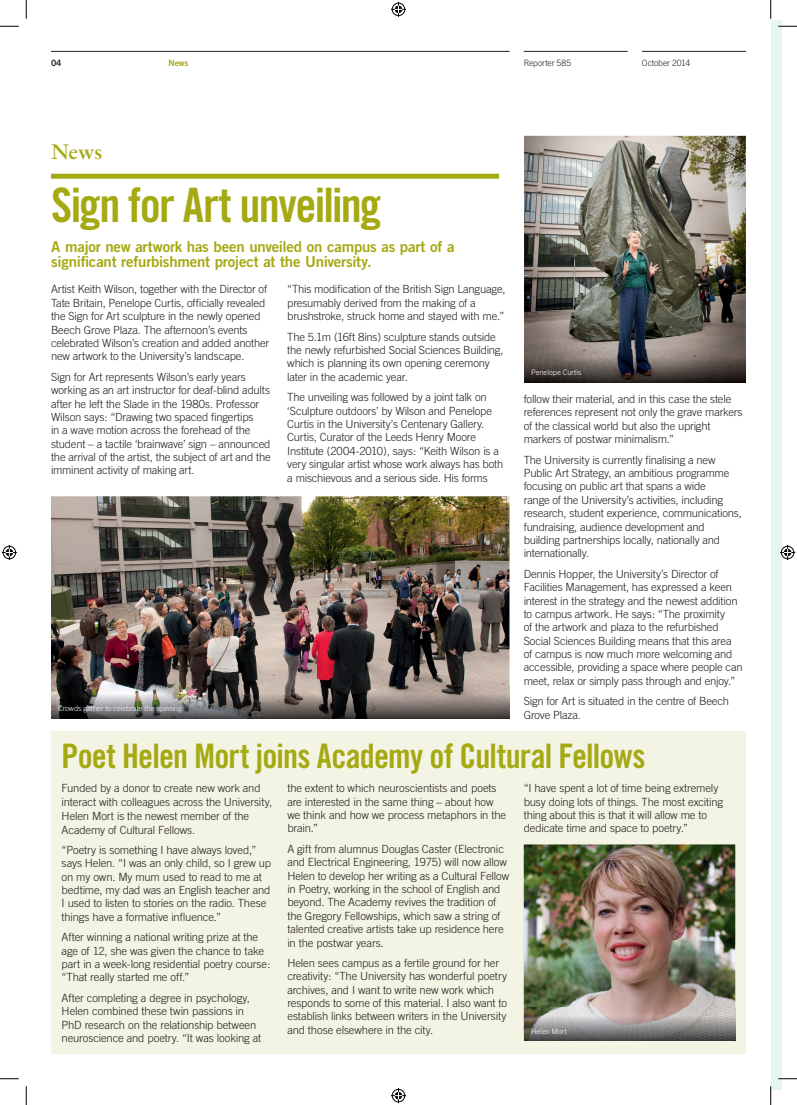
<style>
.page{position:relative;width:797px;height:1105px;background:#fff}
.page>*{position:absolute;margin:0;border:0;box-sizing:border-box;transform-origin:0 0}
.t1{font:47.5px "Trade Gothic Bold Cond Twenty";letter-spacing:-.035em;color:#a5a912}
.t2{font:33.75px "Trade Gothic Bold Cond Twenty";letter-spacing:-.025em;color:#a5a912}
.t3{font:22.5px "Sabon Semi Bold PL";color:#a5a912}
.t4{font:15px/15px "Trade Gothic Bold Two";letter-spacing:-.015em;color:#a5a912}
.t5{font:300 11.25px/13.4px "Trade Gothic";letter-spacing:-.015em;color:#231f20}
.t6{font:300 8.75px "Trade Gothic";letter-spacing:-.01em;color:#231f20}
.t7{font:8.75px "Trade Gothic Bold Two";color:#a5a912}
.t8{font:8.75px "Trade Gothic Bold Two";color:#231f20}
.t9{font:300 7.5px "Trade Gothic";color:#fff}
</style>
<div class="page">
<div style="left:770px;top:20px;width:11px;height:1069px;background:#e6f4f2"></div>
<div style="left:51px;top:731px;width:695px;height:323px;background:#f3f4e3"></div>
<hr style="left:51px;top:51px;width:458px;height:1px;background:#231f20">
<hr style="left:523px;top:51px;width:104px;height:1px;background:#231f20">
<hr style="left:642px;top:51px;width:104px;height:1px;background:#231f20">
<div style="left:51px;top:174px;width:448px;height:5px;background:#a5a912"></div>
<img style="left:51px;top:496px;width:458px;height:189px">
<img style="left:524px;top:136px;width:222px;height:213px">
<img style="left:523px;top:844px;width:212px;height:197px">
<img style="left:524px;top:349px;width:222px;height:33px">
<img style="left:524px;top:1008px;width:211px;height:33px">
<svg style="left:509px;top:685px;width:1px;height:33px"></svg>
<img style="left:51px;top:685px;width:458px;height:33px">
<svg style="left:0;top:25px;width:19px;height:2px"></svg>
<svg style="left:778px;top:25px;width:19px;height:2px"></svg>
<svg style="left:0;top:1078px;width:19px;height:1px"></svg>
<svg style="left:778px;top:1078px;width:19px;height:1px"></svg>
<svg style="left:25px;top:0;width:2px;height:19px"></svg>
<svg style="left:25px;top:1086px;width:2px;height:19px"></svg>
<svg style="left:770px;top:0;width:1px;height:19px"></svg>
<svg style="left:770px;top:1086px;width:1px;height:19px"></svg>
<svg style="left:391px;top:2px;width:15px;height:15px"></svg>
<svg style="left:391px;top:1088px;width:15px;height:15px"></svg>
<svg style="left:2px;top:545px;width:15px;height:15px"></svg>
<svg style="left:780px;top:545px;width:15px;height:15px"></svg>
<p class="t8" style="left:51px;top:57px;width:12px">04</p>
<p class="t7" style="left:169px;top:57px;width:21px">News</p>
<p class="t6" style="left:523px;top:58px;width:49px">Reporter 585</p>
<p class="t6" style="left:642px;top:58px;width:50px">October 2014</p>
<h3 class="t3" style="left:51px;top:138px;width:53px">News</h3>
<h1 class="t1" style="left:51px;top:176px;width:332px">Sign for Art unveiling</h1>
<h3 class="t4" style="left:51px;top:239px;width:405px">A major new artwork has been unveiled on campus as part of a significant refurbishment project at the University.</h3>
<p class="t5" style="left:51px;top:283px;width:220px">Artist Keith Wilson, together with the Director of Tate Britain, Penelope Curtis, officially revealed the Sign for Art sculpture in the newly opened Beech Grove Plaza. The afternoon’s events celebrated Wilson’s creation and added another new artwork to the University’s landscape.</p>
<p class="t5" style="left:51px;top:370px;width:221px">Sign for Art represents Wilson’s early years working as an art instructor for deaf-blind adults after he left the Slade in the 1980s. Professor Wilson says: “Drawing two spaced fingertips<br>in a wave motion across the forehead of the student – a tactile ‘brainwave’ sign – announced the arrival of the artist, the subject of art and the imminent activity of making art.</p>
<p class="t9" style="left:58px;top:704px;width:125px">Crowds gather to celebrate the opening</p>
<p class="t5" style="left:287px;top:283px;width:220px">“This modification of the British Sign Language, presumably derived from the making of a brushstroke, struck home and stayed with me.”</p>
<p class="t5" style="left:287px;top:330px;width:218px">The 5.1m (16ft 8ins) sculpture stands outside the newly refurbished Social Sciences Building, which is planning its own opening ceremony later in the academic year.</p>
<p class="t5" style="left:287px;top:390px;width:218px">The unveiling was followed by a joint talk on ‘Sculpture outdoors’ by Wilson and Penelope Curtis in the University’s Centenary Gallery.<br>Curtis, Curator of the Leeds Henry Moore Institute (2004-2010), says: “Keith Wilson is a very singular artist whose work always has both a mischievous and a serious side. His forms</p>
<p class="t5" style="left:523px;top:392px;width:220px">follow their material, and in this case the stele references represent not only the grave markers of the classical world but also the upright markers of postwar minimalism.”</p>
<p class="t9" style="left:531px;top:368px;width:52px">Penelope Curtis</p>
<p class="t5" style="left:523px;top:453px;width:220px">The University is currently finalising a new Public Art Strategy, an ambitious programme focusing on public art that spans a wide<br>range of the University’s activities, including research, student experience, communications, fundraising, audience development and building partnerships locally, nationally and internationally.</p>
<p class="t5" style="left:523px;top:567px;width:220px">Dennis Hopper, the University’s Director of Facilities Management, has expressed a keen interest in the strategy and the newest addition to campus artwork. He says: “The proximity<br>of the artwork and plaza to the refurbished Social Sciences Building means that this area of campus is now much more welcoming and accessible, providing a space where people can meet, relax or simply pass through and enjoy.”</p>
<p class="t5" style="left:523px;top:694px;width:207px">Sign for Art is situated in the centre of Beech<br>Grove Plaza.</p>
<h2 class="t2" style="left:62px;top:735px;width:585px">Poet Helen Mort joins Academy of Cultural Fellows</h2>
<p class="t5" style="left:62px;top:781px;width:212px;line-height:13.8px">Funded by a donor to create new work and interact with colleagues across the University, Helen Mort is the newest member of the Academy of Cultural Fellows.</p>
<p class="t5" style="left:62px;top:843px;width:211px">“Poetry is something I have always loved,” says Helen. “I was an only child, so I grew up on my own. My mum used to read to me at bedtime, my dad was an English teacher and I used to listen to stories on the radio. These things have a formative influence.”</p>
<p class="t5" style="left:62px;top:930px;width:210px">After winning a national writing prize at the age of 12, she was given the chance to take part in a week-long residential poetry course: “That really started me off.”</p>
<p class="t5" style="left:62px;top:991px;width:201px">After completing a degree in psychology, Helen combined these twin passions in PhD research on the relationship between neuroscience and poetry. “It was looking at</p>
<p class="t5" style="left:287px;top:781px;width:220px">the extent to which neuroscientists and poets are interested in the same thing – about how we think and how we process metaphors in the brain.”</p>
<p class="t5" style="left:287px;top:842px;width:223px">A gift from alumnus Douglas Caster (Electronic and Electrical Engineering, 1975) will now allow Helen to develop her writing as a Cultural Fellow in Poetry, working in the school of English and beyond. The Academy revives the tradition of the Gregory Fellowships, which saw a string of talented creative artists take up residence here in the postwar years.</p>
<p class="t5" style="left:287px;top:956px;width:221px">Helen sees campus as a fertile ground for her creativity: “The University has wonderful poetry archives, and I want to write new work which responds to some of this material. I also want to establish links between writers in the University and those elsewhere in the city.</p>
<p class="t5" style="left:523px;top:781px;width:201px">“I have spent a lot of time being extremely busy doing lots of things. The most exciting thing about this is that it will allow me to dedicate time and space to poetry.”</p>
<p class="t9" style="left:531px;top:1027px;width:37px">Helen Mort</p>
</div>
